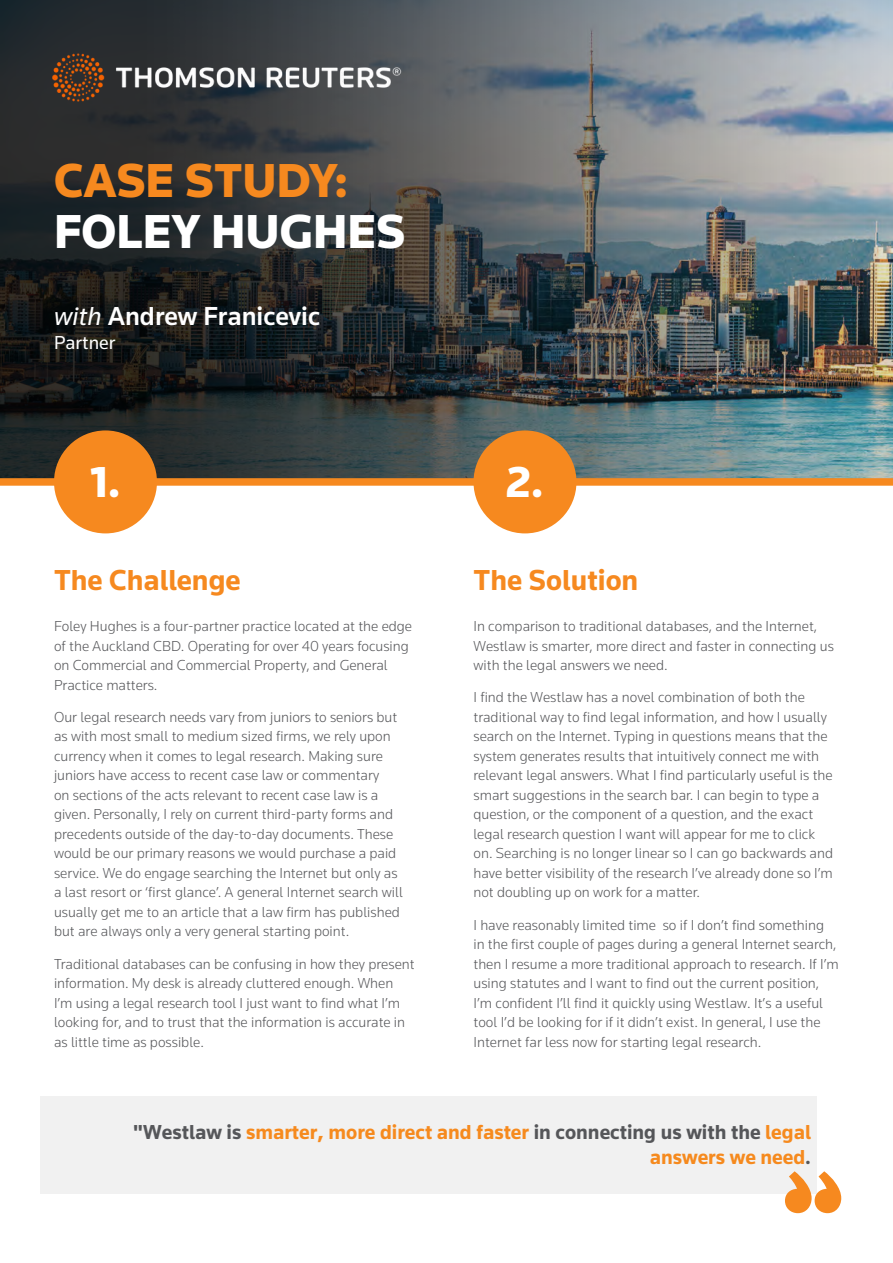
<style>
.page{position:relative;width:893px;height:1263px;background:#fff}
.page>*{position:absolute;margin:0;border:0;box-sizing:border-box;transform-origin:0 0}
.t1{font:900 49.5px "Knowledge";color:#fff}
.t2{font:900 49.5px "Knowledge";color:#f6891f}
.t3{font:900 45px "Knowledge";color:#fff}
.t4{font:700 30px "Knowledge";color:#f6891f}
.t5{font:500 27px "Knowledge";color:#fff}
.t6{font:700 21px/24.6px "Knowledge";color:#f68a1e;text-align:right}
.t7{font:19.5px "Knowledge";color:#fff}
.t8{font:300 15px/19.5px "Knowledge";color:#555659}
.s1{font-weight:400;font-style:italic}
.s2{color:#555659}
.s3{color:#56575a}
</style>
<div class="page">
<img style="left:0;top:1px;width:893px;height:477px">
<div style="left:0;top:478px;width:893px;height:8px;background:#f6891f"></div>
<div style="left:54px;top:430px;width:103px;height:103px;background:#f6891f;border-radius:50%"></div>
<div style="left:473px;top:430px;width:103px;height:103px;background:#f6891f;border-radius:50%"></div>
<div style="left:41px;top:1096px;width:776px;height:97px;background:#f1f1f1"></div>
<svg style="left:785px;top:1171px;width:56px;height:42px"></svg>
<img style="left:13px;top:15px;width:416px;height:125px">
<h1 class="t2" style="left:54px;top:150px;width:296px">CASE STUDY:</h1>
<h1 class="t1" style="left:54px;top:201px;width:352px">FOLEY HUGHES</h1>
<h3 class="t5" style="left:54px;top:299px;width:267px"><span class="s1">with</span> Andrew Franicevic</h3>
<h3 class="t7" style="left:54px;top:330px;width:63px">Partner</h3>
<h2 class="t3" style="left:90px;top:454px;width:32px">1.</h2>
<h2 class="t3" style="left:506px;top:454px;width:39px">2.</h2>
<h3 class="t4" style="left:54px;top:562px;width:188px">The Challenge</h3>
<p class="t8" style="left:54px;top:616px;width:360px">Foley Hughes is a four-partner practice located at the edge of the Auckland CBD. Operating for over 40 years focusing on Commercial and Commercial Property, and General Practice matters.</p>
<p class="t8" style="left:54px;top:707px;width:350px">Our legal research needs vary from juniors to seniors but as with most small to medium sized firms, we rely upon currency when it comes to legal research. Making sure juniors have access to recent case law or commentary<br>on sections of the acts relevant to recent case law is a given. Personally, I rely on current third-party forms and precedents outside of the day-to-day documents. These would be our primary reasons we would purchase a paid service. We do engage searching the Internet but only as a last resort or ‘first glance’. A general Internet search will usually get me to an article that a law firm has published but are always only a very general starting point.</p>
<p class="t8" style="left:54px;top:953px;width:362px">Traditional databases can be confusing in how they present information. My desk is already cluttered enough. When I’m using a legal research tool I just want to find what I’m looking for, and to trust that the information is accurate in as little time as possible.</p>
<h3 class="t4" style="left:473px;top:562px;width:166px">The Solution</h3>
<p class="t8" style="left:473px;top:616px;width:362px">In comparison to traditional databases, and the Internet,<br>Westlaw is smarter, more direct and faster in connecting us with the legal answers we need.</p>
<p class="t8" style="left:473px;top:687px;width:361px">I find the Westlaw has a novel combination of both the traditional way to find legal information, and how I usually search on the Internet. Typing in questions means that the system generates results that intuitively connect me with relevant legal answers. What I find particularly useful is the smart suggestions in the search bar. I can begin to type a question, or the component of a question, and the exact legal research question I want will appear for me to click on. Searching is no longer linear so I can go backwards and have better visibility of the research I’ve already done so I’m not doubling up on work for a matter.</p>
<p class="t8" style="left:473px;top:914px;width:367px">I have reasonably limited time so if I don’t find something in the first couple of pages during a general Internet search, then I resume a more traditional approach to research. If I’m using statutes and I want to find out the current position, I’m confident I’ll find it quickly using Westlaw. It’s a useful tool I’d be looking for if it didn’t exist. In general, I use the Internet far less now for starting legal research.</p>
<h3 class="t6" style="left:133px;top:1119px;width:679px"><span class="s2">"</span><span class="s3">Westlaw is</span> smarter, more direct and faster <span class="s2">in connecting us with the</span> legal answers we need<span class="s2">.</span></h3>
</div>
